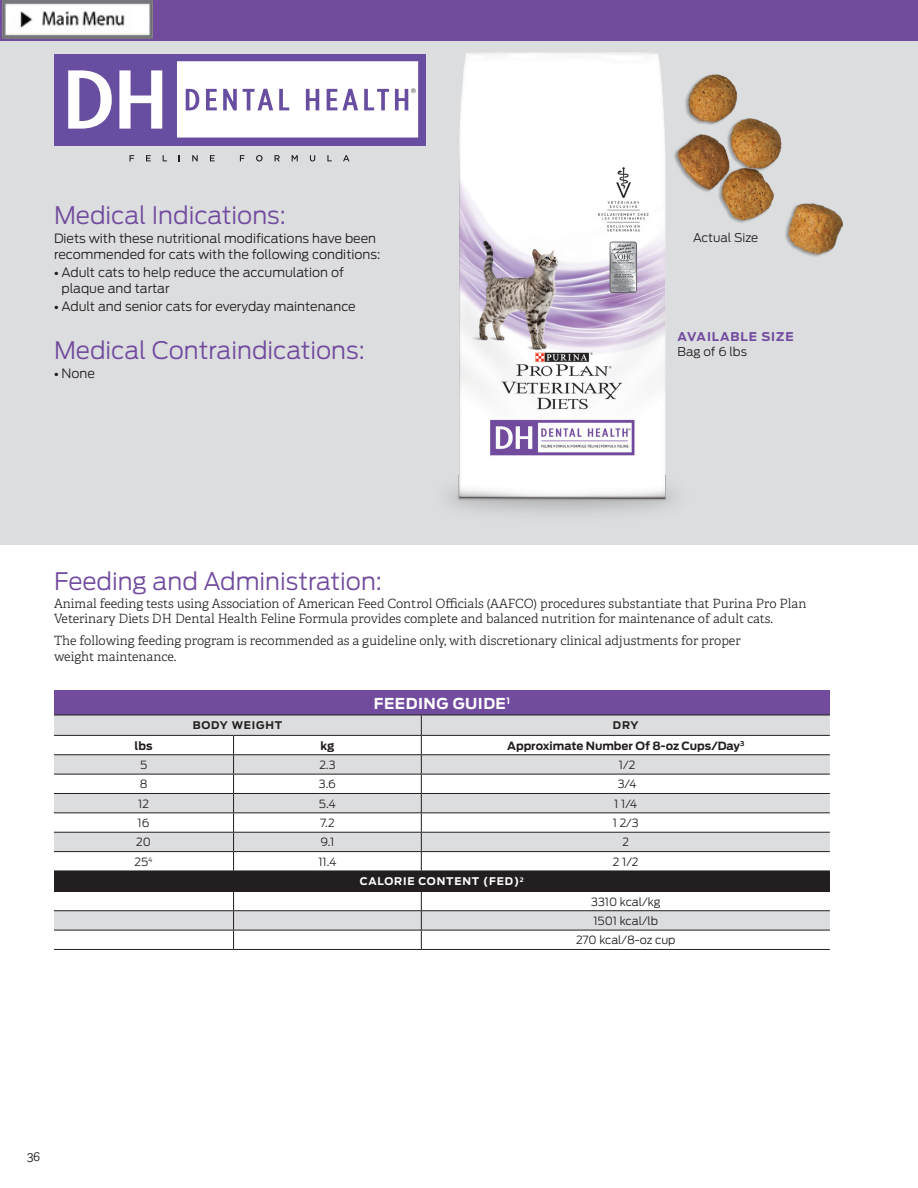
<style>
.page{position:relative;width:918px;height:1188px;background:#fff}
.page>*{position:absolute;margin:0;border:0;box-sizing:border-box;transform-origin:0 0}
.t1{font:300 24px "Antenna";color:#714b9e}
.t2{font:700 15px "Antenna";letter-spacing:.035em;color:#fff}
.t3{font:300 13.65px "Adelle";color:#231f20}
.t4{font:300 12.75px/15.3px "Adelle";color:#231f20}
.t5{font:300 12.75px/15.8px "Antenna";color:#231f20}
.t6{font:300 12px "Antenna";color:#231f20}
.t7{font:700 12px "Antenna";letter-spacing:.075em;color:#714b9e}
.t8{font:300 11.25px/19.4px "Antenna";color:#231f20;text-align:center}
.t9{font:700 11.25px "Antenna";color:#231f20}
.t10{font:700 10.5px "Antenna";letter-spacing:.075em;color:#fff}
.t11{font:700 10.5px "Antenna";letter-spacing:.075em;color:#231f20}
.s1{font-family:"Adelle"}
</style>
<div class="page">
<div style="left:0;top:0;width:918px;height:545px;background:#dcdddf"></div>
<img style="left:714px;top:74px;width:129px;height:183px">
<img style="left:409px;top:40px;width:305px;height:473px">
<div style="left:0;top:0;width:918px;height:40px;background:#714b9e"></div>
<div style="left:54px;top:690px;width:776px;height:25px;background:#714b9e"></div>
<svg style="left:54px;top:716px;width:776px;height:214px;fill:#dcdddf"></svg>
<div style="left:54px;top:871px;width:776px;height:20px;background:#231f20"></div>
<hr style="left:54px;top:949px;width:180px;height:1px;background:#231f20">
<hr style="left:234px;top:949px;width:187px;height:1px;background:#231f20">
<hr style="left:421px;top:949px;width:409px;height:1px;background:#231f20">
<hr style="left:54px;top:715px;width:180px;height:1px;background:#231f20">
<hr style="left:234px;top:715px;width:187px;height:1px;background:#231f20">
<hr style="left:421px;top:715px;width:409px;height:1px;background:#231f20">
<hr style="left:54px;top:735px;width:180px;height:1px;background:#231f20">
<hr style="left:234px;top:735px;width:187px;height:1px;background:#231f20">
<hr style="left:421px;top:735px;width:409px;height:1px;background:#231f20">
<hr style="left:54px;top:754px;width:180px;height:1px;background:#231f20">
<hr style="left:234px;top:754px;width:187px;height:1px;background:#231f20">
<hr style="left:421px;top:754px;width:409px;height:1px;background:#231f20">
<hr style="left:54px;top:774px;width:180px;height:1px;background:#231f20">
<hr style="left:234px;top:774px;width:187px;height:1px;background:#231f20">
<hr style="left:421px;top:774px;width:409px;height:1px;background:#231f20">
<hr style="left:54px;top:793px;width:180px;height:1px;background:#231f20">
<hr style="left:234px;top:793px;width:187px;height:1px;background:#231f20">
<hr style="left:421px;top:793px;width:409px;height:1px;background:#231f20">
<hr style="left:54px;top:812px;width:180px;height:1px;background:#231f20">
<hr style="left:234px;top:812px;width:187px;height:1px;background:#231f20">
<hr style="left:421px;top:812px;width:409px;height:1px;background:#231f20">
<hr style="left:54px;top:832px;width:180px;height:1px;background:#231f20">
<hr style="left:234px;top:832px;width:187px;height:1px;background:#231f20">
<hr style="left:421px;top:832px;width:409px;height:1px;background:#231f20">
<hr style="left:54px;top:851px;width:180px;height:1px;background:#231f20">
<hr style="left:234px;top:851px;width:187px;height:1px;background:#231f20">
<svg style="left:233px;top:736px;width:1px;height:135px"></svg>
<hr style="left:421px;top:851px;width:409px;height:1px;background:#231f20">
<svg style="left:421px;top:715px;width:1px;height:156px"></svg>
<hr style="left:54px;top:891px;width:180px;height:1px;background:#231f20">
<hr style="left:234px;top:891px;width:187px;height:1px;background:#231f20">
<hr style="left:421px;top:891px;width:409px;height:1px;background:#231f20">
<hr style="left:54px;top:910px;width:180px;height:1px;background:#231f20">
<hr style="left:234px;top:910px;width:187px;height:1px;background:#231f20">
<hr style="left:421px;top:910px;width:409px;height:1px;background:#231f20">
<hr style="left:54px;top:930px;width:180px;height:1px;background:#231f20">
<hr style="left:234px;top:930px;width:187px;height:1px;background:#231f20">
<svg style="left:233px;top:892px;width:1px;height:57px"></svg>
<hr style="left:421px;top:930px;width:409px;height:1px;background:#231f20">
<svg style="left:421px;top:892px;width:1px;height:57px"></svg>
<div style="left:54px;top:54px;width:371px;height:91px;background:#684ea0"></div>
<div style="left:177px;top:61px;width:241px;height:77px;background:#fff"></div>
<svg style="left:186px;top:89px;width:13px;height:21px"></svg>
<svg style="left:206px;top:89px;width:11px;height:21px"></svg>
<svg style="left:223px;top:89px;width:14px;height:21px"></svg>
<svg style="left:243px;top:89px;width:30px;height:21px"></svg>
<svg style="left:279px;top:89px;width:10px;height:21px"></svg>
<svg style="left:306px;top:89px;width:13px;height:21px"></svg>
<svg style="left:327px;top:89px;width:31px;height:21px"></svg>
<svg style="left:364px;top:89px;width:25px;height:21px"></svg>
<svg style="left:68px;top:70px;width:44px;height:59px"></svg>
<svg style="left:119px;top:70px;width:43px;height:59px"></svg>
<svg style="left:395px;top:88px;width:21px;height:22px"></svg>
<svg style="left:130px;top:155px;width:4px;height:6px"></svg>
<svg style="left:146px;top:155px;width:5px;height:6px"></svg>
<svg style="left:192px;top:155px;width:6px;height:6px"></svg>
<svg style="left:210px;top:155px;width:5px;height:6px"></svg>
<svg style="left:240px;top:155px;width:5px;height:6px"></svg>
<svg style="left:256px;top:155px;width:7px;height:6px"></svg>
<svg style="left:275px;top:155px;width:5px;height:6px"></svg>
<svg style="left:292px;top:155px;width:6px;height:6px"></svg>
<svg style="left:310px;top:155px;width:5px;height:6px"></svg>
<svg style="left:327px;top:155px;width:5px;height:6px"></svg>
<svg style="left:343px;top:155px;width:7px;height:6px"></svg>
<img style="left:2px;top:1px;width:150px;height:37px">
<h1 class="t1" style="left:54px;top:201px;width:234px">Medical Indications:</h1>
<p class="t5" style="left:54px;top:230px;width:328px">Diets with these nutritional modifications have been recommended for cats with the following conditions:</p>
<p class="t5" style="left:62px;top:265px;width:284px;text-indent:-8px"><span class="s1">•</span> Adult cats to help reduce the accumulation of plaque and tartar</p>
<p class="t5" style="left:54px;top:299px;width:303px"><span class="s1">•</span> Adult and senior cats for everyday maintenance</p>
<h1 class="t1" style="left:54px;top:336px;width:312px">Medical Contraindications:</h1>
<p class="t5" style="left:54px;top:365px;width:43px"><span class="s1">•</span> None</p>
<p class="t6" style="left:693px;top:231px;width:67px">Actual Size</p>
<p class="t7" style="left:678px;top:330px;width:117px">AVAILABLE SIZE</p>
<p class="t6" style="left:678px;top:345px;width:71px">Bag of 6 lbs</p>
<h1 class="t1" style="left:54px;top:567px;width:330px">Feeding and Administration:</h1>
<p class="t4" style="left:54px;top:596px;width:754px">Animal feeding tests using Association of American Feed Control Officials (AAFCO) procedures substantiate that Purina Pro Plan<br>Veterinary Diets DH Dental Health Feline Formula provides complete and balanced nutrition for maintenance of adult cats.</p>
<p class="t4" style="left:54px;top:633px;width:688px">The following feeding program is recommended as a guideline only, with discretionary clinical adjustments for proper weight maintenance.</p>
<p class="t2" style="left:374px;top:694px;width:138px">FEEDING GUIDE<sup>1</sup></p>
<p class="t11" style="left:193px;top:719px;width:91px">BODY WEIGHT</p>
<p class="t11" style="left:613px;top:719px;width:27px">DRY</p>
<p class="t9" style="left:135px;top:739px;width:19px">lbs</p>
<p class="t9" style="left:320px;top:739px;width:16px">kg</p>
<p class="t9" style="left:507px;top:739px;width:239px">Approximate Number Of 8-oz Cups/Day<sup>3</sup></p>
<p class="t8" style="left:140px;top:755px;width:9px">5</p>
<p class="t8" style="left:319px;top:755px;width:18px">2.3</p>
<p class="t8" style="left:619px;top:755px;width:18px">1/2</p>
<p class="t8" style="left:140px;top:775px;width:9px">8</p>
<p class="t8" style="left:319px;top:775px;width:19px">3.6</p>
<p class="t8" style="left:618px;top:775px;width:20px">3/4</p>
<p class="t8" style="left:138px;top:794px;width:12px">12</p>
<p class="t8" style="left:319px;top:794px;width:18px">5.4</p>
<p class="t8" style="left:614px;top:794px;width:24px">1 1/4</p>
<p class="t8" style="left:138px;top:813px;width:13px">16</p>
<p class="t8" style="left:320px;top:813px;width:16px">7.2</p>
<p class="t8" style="left:613px;top:813px;width:27px">1 2/3</p>
<p class="t8" style="left:136px;top:833px;width:16px">20</p>
<p class="t8" style="left:321px;top:833px;width:15px">9.1</p>
<p class="t8" style="left:623px;top:833px;width:8px">2</p>
<p class="t8" style="left:135px;top:852px;width:20px">25<sup>4</sup></p>
<p class="t8" style="left:318px;top:852px;width:20px">11.4</p>
<p class="t8" style="left:613px;top:852px;width:27px">2 1/2</p>
<p class="t10" style="left:360px;top:875px;width:166px">CALORIE CONTENT (FED)<sup>2</sup></p>
<p class="t8" style="left:576px;top:892px;width:101px">3310 kcal/kg<br>1501 kcal/lb<br>270 kcal/8-oz cup</p>
<p class="t3" style="left:27px;top:1147px;width:15px">36</p>
</div>
